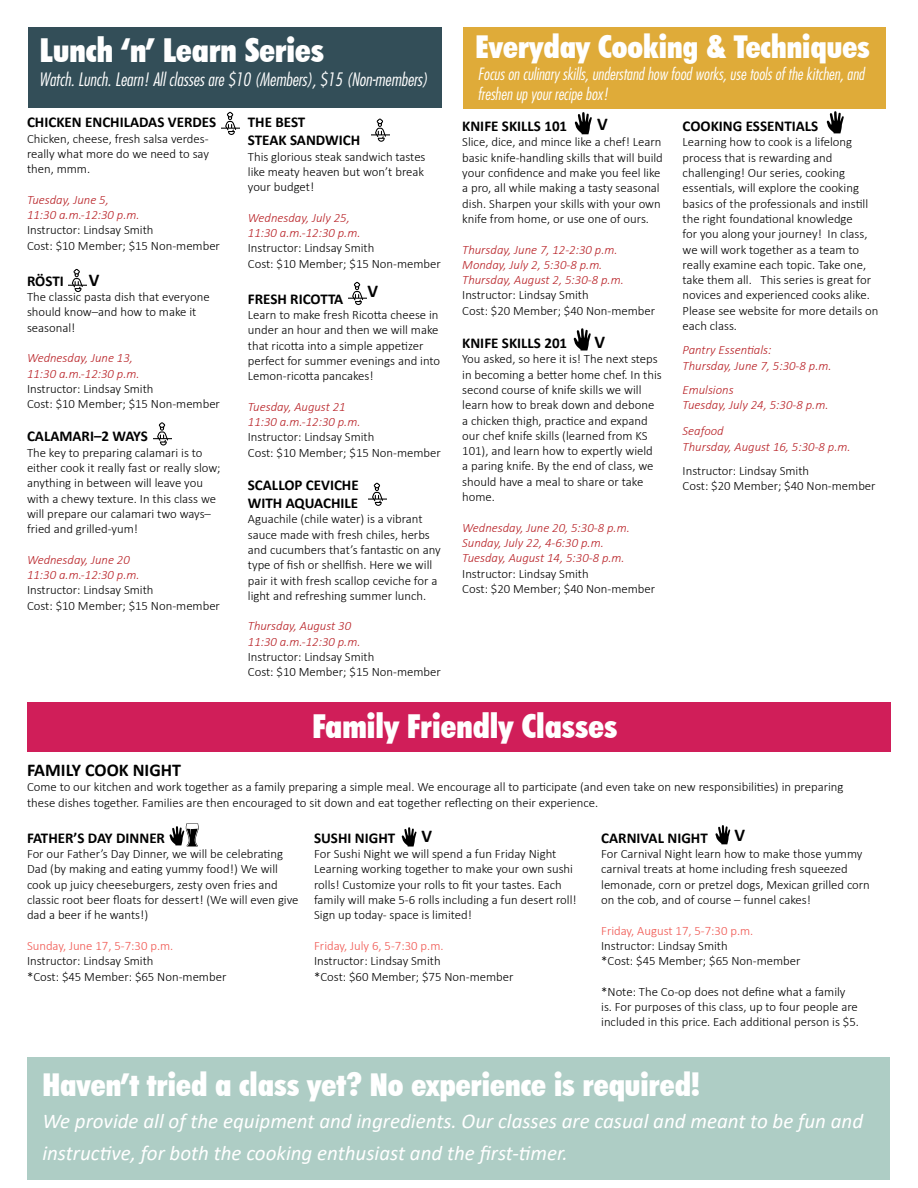
<style>
.page{position:relative;width:918px;height:1188px;background:#fff}
.page>*{position:absolute;margin:0;border:0;box-sizing:border-box;transform-origin:0 0}
.t1{font:900 condensed 33px "Futura BT";color:#fff}
.t2{font:900 condensed 31.5px "Futura BT";color:#fff}
.t3{font:italic 21px/32.4px "Calibri";color:#fff}
.t4{font:italic 300 condensed 18px "Futura Std";color:#fff}
.t5{font:700 18px "Calibri";color:#000}
.t6{font:italic 300 condensed 16.5px/19.8px "Futura Std";color:#fff}
.t7{font:700 15px/18px "Calibri";color:#000}
.t8{font:300 12.75px/15.3px "Calibri";color:#000}
.t9{font:italic 300 12.75px/15.3px "Calibri";color:#b82025}
.t10{font:300 12.75px "Calibri";color:#f05650}
</style>
<div class="page">
<svg style="left:827px;top:111px;width:17px;height:22px"></svg>
<div style="left:29px;top:27px;width:413px;height:81px;background:#334e58"></div>
<div style="left:463px;top:27px;width:423px;height:81px;background:#dfab39"></div>
<div style="left:27px;top:1057px;width:863px;height:122px;background:#aecdc5"></div>
<svg style="left:221px;top:112px;width:19px;height:23px"></svg>
<svg style="left:68px;top:269px;width:19px;height:23px"></svg>
<svg style="left:153px;top:422px;width:19px;height:24px"></svg>
<svg style="left:348px;top:282px;width:19px;height:23px"></svg>
<svg style="left:368px;top:483px;width:19px;height:23px"></svg>
<svg style="left:371px;top:119px;width:19px;height:23px"></svg>
<svg style="left:575px;top:112px;width:17px;height:22px"></svg>
<svg style="left:574px;top:328px;width:17px;height:23px"></svg>
<div style="left:27px;top:702px;width:864px;height:50px;background:#d01e59"></div>
<svg style="left:170px;top:824px;width:29px;height:23px"></svg>
<svg style="left:402px;top:827px;width:14px;height:20px"></svg>
<svg style="left:715px;top:825px;width:15px;height:19px"></svg>
<h1 class="t1" style="left:40px;top:30px;width:286px">Lunch ‘n’ Learn Series</h1>
<h3 class="t4" style="left:39px;top:69px;width:390px">Watch. Lunch. Learn! All classes are $10 (Members), $15 (Non-members)</h3>
<p class="t7" style="left:27px;top:113px;width:191px">CHICKEN ENCHILADAS VERDES</p>
<p class="t8" style="left:27px;top:131px;width:184px;text-align:justify">Chicken, cheese, fresh salsa verdes&shy;really what more do we need to say then, mmm.</p>
<p class="t9" style="left:27px;top:192px;width:114px">Tuesday, June 5,<br>11:30 a.m.-12:30 p.m.</p>
<p class="t8" style="left:27px;top:222px;width:195px">Instructor: Lindsay Smith<br>Cost: $10 Member; $15 Non-member</p>
<p class="t7" style="left:27px;top:272px;width:38px">RÖSTI</p>
<p class="t8" style="left:27px;top:289px;width:184px">The classic pasta dish that everyone should know–and how to make it seasonal!</p>
<p class="t9" style="left:27px;top:350px;width:114px">Wednesday, June 13,<br>11:30 a.m.-12:30 p.m.</p>
<p class="t8" style="left:27px;top:381px;width:195px">Instructor: Lindsay Smith<br>Cost: $10 Member; $15 Non-member</p>
<p class="t7" style="left:27px;top:427px;width:122px">CALAMARI–2 WAYS</p>
<p class="t8" style="left:27px;top:445px;width:195px">The key to preparing calamari is to either cook it really fast or really slow; anything in between will leave you with a chewy texture. In this class we will prepare our calamari two ways– fried and grilled-yum!</p>
<p class="t9" style="left:27px;top:552px;width:114px">Wednesday, June 20<br>11:30 a.m.-12:30 p.m.</p>
<p class="t8" style="left:27px;top:582px;width:195px">Instructor: Lindsay Smith<br>Cost: $10 Member; $15 Non-member</p>
<h3 class="t5" style="left:89px;top:267px;width:12px">V</h3>
<p class="t7" style="left:248px;top:113px;width:114px">THE BEST<br>STEAK SANDWICH</p>
<p class="t8" style="left:248px;top:149px;width:179px;text-align:justify">This glorious steak sandwich tastes like meaty heaven but won’t break your budget!</p>
<p class="t9" style="left:248px;top:210px;width:114px">Wednesday, July 25,<br>11:30 a.m.-12:30 p.m.</p>
<p class="t8" style="left:248px;top:240px;width:195px">Instructor: Lindsay Smith<br>Cost: $10 Member; $15 Non-member</p>
<p class="t7" style="left:248px;top:290px;width:97px">FRESH RICOTTA</p>
<p class="t8" style="left:248px;top:307px;width:194px">Learn to make fresh Ricotta cheese in under an hour and then we will make that ricotta into a simple appetizer perfect for summer evenings and into Lemon-ricotta pancakes!</p>
<p class="t9" style="left:248px;top:399px;width:114px">Tuesday, August 21<br>11:30 a.m.-12:30 p.m.</p>
<p class="t8" style="left:248px;top:429px;width:195px">Instructor: Lindsay Smith<br>Cost: $10 Member; $15 Non-member</p>
<p class="t7" style="left:248px;top:476px;width:112px">SCALLOP CEVICHE<br>WITH AQUACHILE</p>
<p class="t8" style="left:248px;top:511px;width:194px">Aguachile (chile water) is a vibrant sauce made with fresh chiles, herbs and cucumbers that’s fantastic on any type of fish or shellfish. Here we will pair it with fresh scallop ceviche for a light and refreshing summer lunch.</p>
<p class="t9" style="left:248px;top:618px;width:114px">Thursday, August 30<br>11:30 a.m.-12:30 p.m.</p>
<p class="t8" style="left:248px;top:649px;width:195px">Instructor: Lindsay Smith<br>Cost: $10 Member; $15 Non-member</p>
<h3 class="t5" style="left:367px;top:278px;width:12px">V</h3>
<h2 class="t2" style="left:475px;top:28px;width:396px">Everyday Cooking &amp; Techniques</h2>
<p class="t6" style="left:478px;top:64px;width:388px">Focus on culinary skills, understand how food works, use tools of the kitchen, and freshen up your recipe box!</p>
<h3 class="t5" style="left:597px;top:111px;width:12px">V</h3>
<p class="t7" style="left:462px;top:117px;width:106px">KNIFE SKILLS 101</p>
<p class="t8" style="left:462px;top:134px;width:202px">Slice, dice, and mince like a chef! Learn basic knife-handling skills that will build your confidence and make you feel like a pro, all while making a tasty seasonal dish. Sharpen your skills with your own knife from home, or use one of ours.</p>
<p class="t9" style="left:462px;top:242px;width:163px">Thursday, June 7, 12-2:30 p.m.<br>Monday, July 2, 5:30-8 p.m.<br>Thursday, August 2, 5:30-8 p.m.</p>
<p class="t8" style="left:462px;top:287px;width:195px">Instructor: Lindsay Smith<br>Cost: $20 Member; $40 Non-member</p>
<p class="t7" style="left:462px;top:334px;width:106px">KNIFE SKILLS 201</p>
<p class="t8" style="left:462px;top:351px;width:201px">You asked, so here it is! The next steps in becoming a better home chef. In this second course of knife skills we will learn how to break down and debone a chicken thigh, practice and expand our chef knife skills (learned from KS 101), and learn how to expertly wield a paring knife. By the end of class, we should have a meal to share or take home.</p>
<p class="t9" style="left:462px;top:520px;width:169px">Wednesday, June 20, 5:30-8 p.m.<br>Sunday, July 22, 4-6:30 p.m.<br>Tuesday, August 14, 5:30-8 p.m.</p>
<p class="t8" style="left:462px;top:566px;width:195px">Instructor: Lindsay Smith<br>Cost: $20 Member; $40 Non-member</p>
<h3 class="t5" style="left:594px;top:329px;width:12px">V</h3>
<p class="t7" style="left:683px;top:117px;width:137px">COOKING ESSENTIALS</p>
<p class="t8" style="left:683px;top:134px;width:197px">Learning how to cook is a lifelong process that is rewarding and challenging! Our series, cooking essentials, will explore the cooking basics of the professionals and instill the right foundational knowledge<br>for you along your journey! In class, we will work together as a team to really examine each topic. Take one, take them all. This series is great for novices and experienced cooks alike.<br>Please see website for more details on each class.</p>
<p class="t9" style="left:683px;top:342px;width:150px">Pantry Essentials:<br>Thursday, June 7, 5:30-8 p.m.</p>
<p class="t9" style="left:683px;top:382px;width:147px">Emulsions<br>Tuesday, July 24, 5:30-8 p.m.</p>
<p class="t9" style="left:683px;top:423px;width:170px">Seafood<br>Thursday, August 16, 5:30-8 p.m.</p>
<p class="t8" style="left:683px;top:463px;width:195px">Instructor: Lindsay Smith<br>Cost: $20 Member; $40 Non-member</p>
<h1 class="t1" style="left:313px;top:706px;width:306px">Family Friendly Classes</h1>
<h3 class="t5" style="left:27px;top:757px;width:156px">FAMILY COOK NIGHT</h3>
<p class="t8" style="left:27px;top:779px;width:818px">Come to our kitchen and work together as a family preparing a simple meal. We encourage all to participate (and even take on new responsibilities) in preparing these dishes together. Families are then encouraged to sit down and eat together reflecting on their experience.</p>
<p class="t7" style="left:27px;top:829px;width:140px">FATHER’S DAY DINNER</p>
<p class="t8" style="left:27px;top:846px;width:273px">For our Father’s Day Dinner, we will be celebrating Dad (by making and eating yummy food!) We will cook up juicy cheeseburgers, zesty oven fries and classic root beer floats for dessert! (We will even give dad a beer if he wants!)</p>
<p class="t10" style="left:27px;top:938px;width:148px">Sunday, June 17, 5-7:30 p.m.</p>
<p class="t8" style="left:27px;top:953px;width:201px">Instructor: Lindsay Smith<br>*Cost: $45 Member: $65 Non-member</p>
<h3 class="t5" style="left:421px;top:824px;width:12px">V</h3>
<h3 class="t5" style="left:735px;top:822px;width:12px">V</h3>
<p class="t7" style="left:314px;top:829px;width:83px">SUSHI NIGHT</p>
<p class="t8" style="left:314px;top:846px;width:264px">For Sushi Night we will spend a fun Friday Night Learning working together to make your own sushi rolls! Customize your rolls to fit your tastes. Each family will make 5-6 rolls including a fun desert roll!<br>Sign up today- space is limited!</p>
<p class="t10" style="left:314px;top:938px;width:131px">Friday, July 6, 5-7:30 p.m.</p>
<p class="t8" style="left:314px;top:953px;width:201px">Instructor: Lindsay Smith<br>*Cost: $60 Member; $75 Non-member</p>
<p class="t7" style="left:601px;top:829px;width:108px">CARNIVAL NIGHT</p>
<p class="t8" style="left:601px;top:846px;width:270px">For Carnival Night learn how to make those yummy carnival treats at home including fresh squeezed lemonade, corn or pretzel dogs, Mexican grilled corn on the cob, and of course – funnel cakes!</p>
<p class="t10" style="left:601px;top:923px;width:154px">Friday, August 17, 5-7:30 p.m.</p>
<p class="t8" style="left:601px;top:938px;width:201px">Instructor: Lindsay Smith<br>*Cost: $45 Member; $65 Non-member</p>
<p class="t8" style="left:601px;top:984px;width:259px">*Note: The Co-op does not define what a family is. For purposes of this class, up to four people are included in this price. Each additional person is $5.</p>
<h2 class="t2" style="left:42px;top:1066px;width:659px">Haven’t tried a class yet? No experience is required!</h2>
<h3 class="t3" style="left:42px;top:1104px;width:822px">We provide all of the equipment and ingredients. Our classes are casual and meant to be fun and instructive, for both the cooking enthusiast and the first-timer.</h3>
</div>
